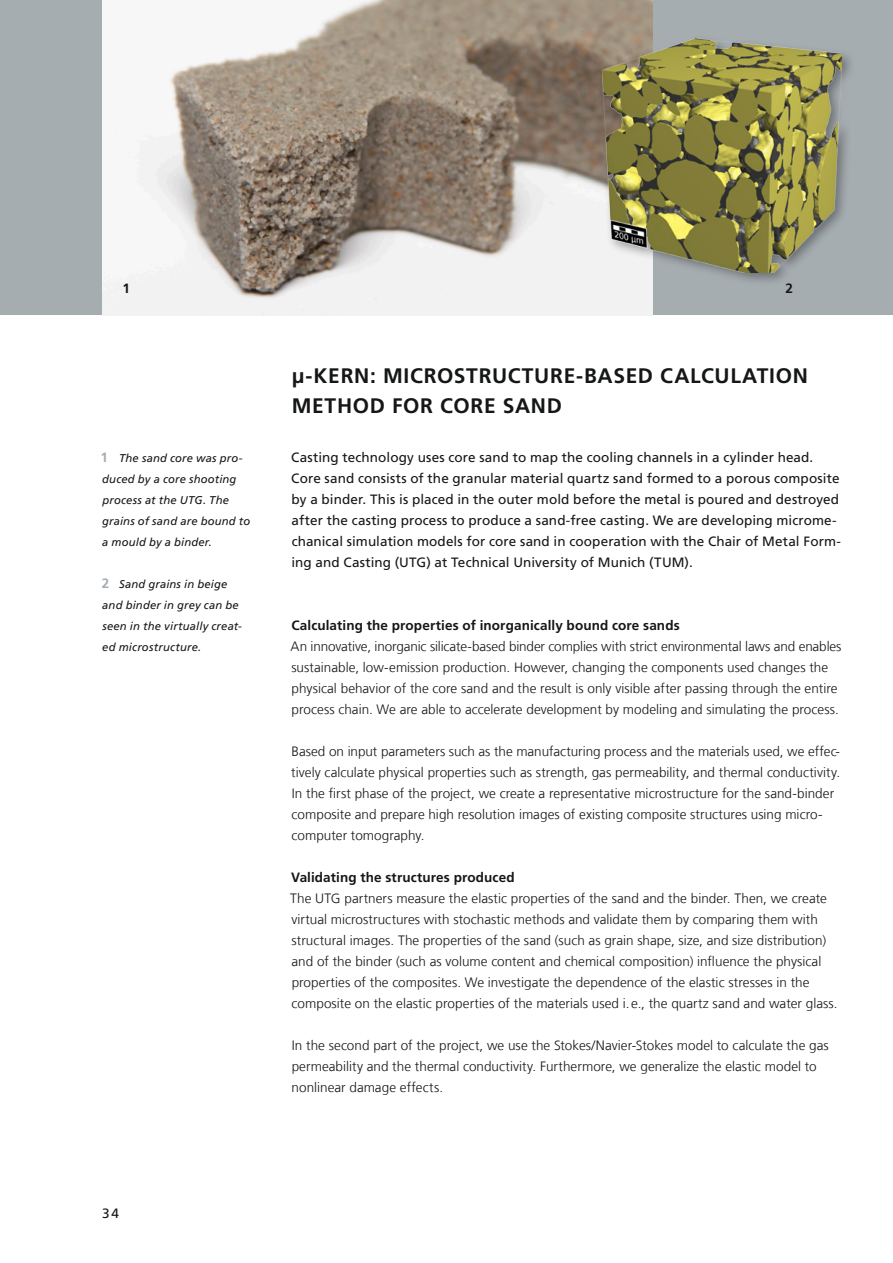
<style>
.page{position:relative;width:893px;height:1263px;background:#fff}
.page>*{position:absolute;margin:0;border:0;box-sizing:border-box;transform-origin:0 0}
.t1{font:700 21px/30px "Frutiger LT Com";letter-spacing:.03em;color:#151616}
.t2{font:300 13.5px/21px "Frutiger LT Com";color:#151616}
.t3{font:13.5px/21px "Frutiger LT Com";letter-spacing:.005em;color:#151616}
.t4{font:700 13.5px "Frutiger LT Com";letter-spacing:.01em;color:#151616}
.t5{font:italic 11.25px/21px "Frutiger LT Com";letter-spacing:.015em;color:#151616}
.s1{font-weight:700;font-style:normal;font-size:13.5px;color:#a6adb1}
</style>
<div class="page">
<div style="left:0;top:0;width:893px;height:315px;background:#a6adb1"></div>
<img style="left:102px;top:0;width:551px;height:315px">
<div style="left:598px;top:34px;width:258px;height:252px;background:#151616;opacity:.4"></div>
<img style="left:602px;top:39px;width:240px;height:234px">
<p class="t4" style="left:122px;top:281px;width:9px">1</p>
<p class="t4" style="left:785px;top:281px;width:9px">2</p>
<p class="t5" style="left:100px;top:447px;width:151px"><span class="s1">1</span> The sand core was pro&shy;duced by a core shooting process at the UTG. The grains of sand are bound to a mould by a binder.</p>
<p class="t5" style="left:102px;top:573px;width:142px"><span class="s1">2</span> Sand grains in beige and binder in grey can be seen in the virtually creat&shy;ed microstructure.</p>
<h1 class="t1" style="left:292px;top:361px;width:518px">µ-KERN: MICROSTRUCTURE-BASED CALCULATION<br>METHOD FOR CORE SAND</h1>
<p class="t3" style="left:291px;top:446px;width:551px">Casting technology uses core sand to map the cooling channels in a cylinder head.<br>Core sand consists of the granular material quartz sand formed to a porous composite by a binder. This is placed in the outer mold before the metal is poured and destroyed after the casting process to produce a sand-free casting. We are developing microme&shy;chanical simulation models for core sand in cooperation with the Chair of Metal Form&shy;ing and Casting (UTG) at Technical University of Munich (TUM).</p>
<p class="t4" style="left:291px;top:617px;width:390px">Calculating the properties of inorganically bound core sands</p>
<p class="t2" style="left:291px;top:636px;width:552px">An innovative, inorganic silicate-based binder complies with strict environmental laws and enables sustainable, low-emission production. However, changing the components used changes the physical behavior of the core sand and the result is only visible after passing through the entire process chain. We are able to accelerate development by modeling and simulating the process.</p>
<p class="t2" style="left:291px;top:741px;width:550px">Based on input parameters such as the manufacturing process and the materials used, we effec&shy;tively calculate physical properties such as strength, gas permeability, and thermal conductivity.<br>In the first phase of the project, we create a representative microstructure for the sand-binder composite and prepare high resolution images of existing composite structures using micro&shy;computer tomography.</p>
<p class="t4" style="left:291px;top:869px;width:225px">Validating the structures produced</p>
<p class="t2" style="left:290px;top:888px;width:549px">The UTG partners measure the elastic properties of the sand and the binder. Then, we create virtual microstructures with stochastic methods and validate them by comparing them with structural images. The properties of the sand (such as grain shape, size, and size distribution) and of the binder (such as volume content and chemical composition) influence the physical properties of the composites. We investigate the dependence of the elastic stresses in the composite on the elastic properties of the materials used i. e., the quartz sand and water glass.</p>
<p class="t2" style="left:292px;top:1035px;width:539px">In the second part of the project, we use the Stokes/Navier-Stokes model to calculate the gas permeability and the thermal conductivity. Furthermore, we generalize the elastic model to nonlinear damage effects.</p>
<p class="t3" style="left:102px;top:1202px;width:19px">34</p>
</div>
